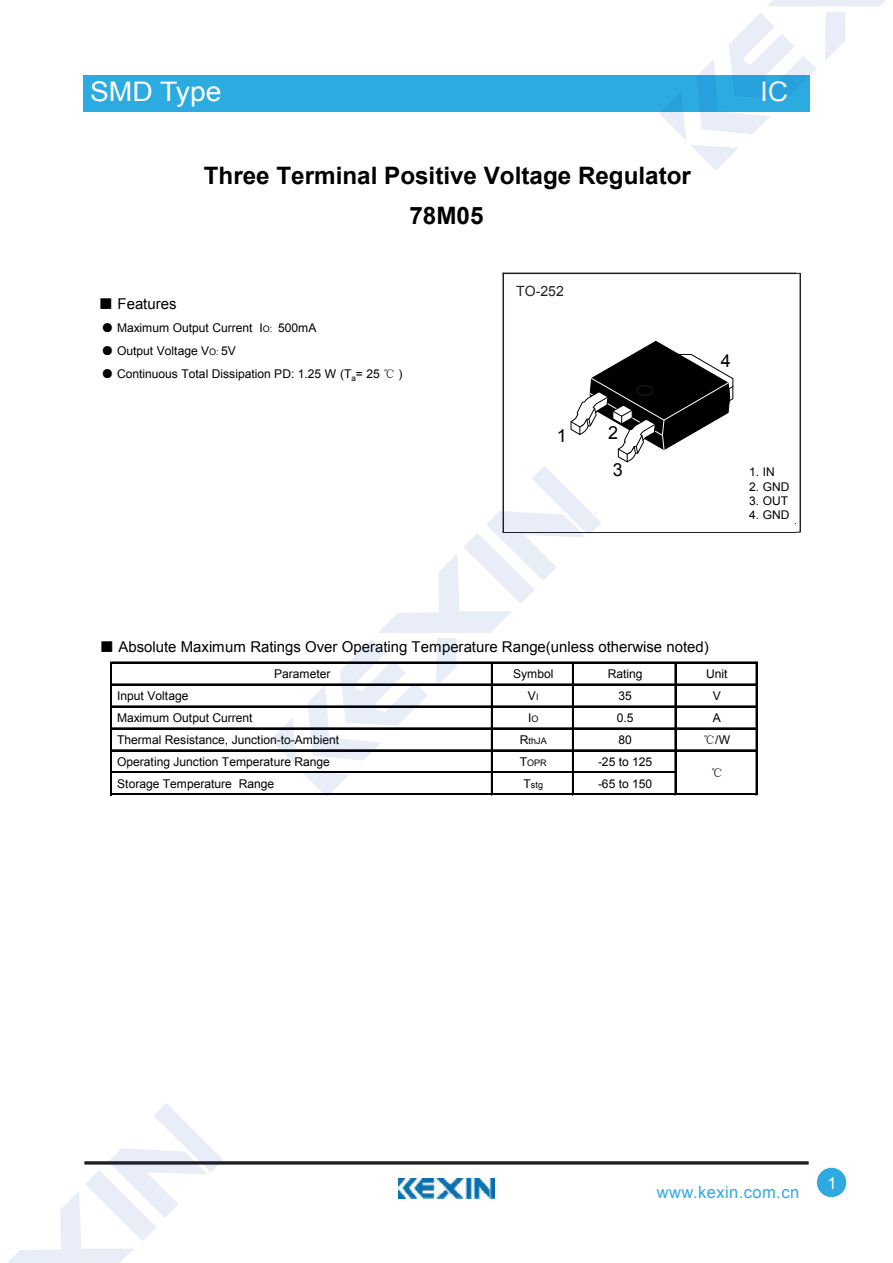
<style>
.page{position:relative;width:893px;height:1263px;background:#fff}
.page>*{position:absolute;margin:0;border:0;box-sizing:border-box;transform-origin:0 0}
.t1{font:27px "Arial";color:#fff;scale:1.05 1}
.t2{font:27px "Arial";color:#fff;scale:1.06 1}
.t3{font:700 24px/39.3px "Arial";color:#000;text-align:center}
.t4{font:18px "Arial";color:#000}
.t5{font:16.5px "Arial";letter-spacing:.025em;color:#2eaae1}
.t6{font:16.5px "Arial";color:#fff}
.t7{font:15px "Arial";color:#000}
.t8{font:14.1px "Arial";color:#221f1f}
.t9{font:12px "Arial";letter-spacing:-.005em;color:#000}
.t10{font:12px "Sim Sun";color:#000}
.t11{font:9px "Arial";color:#000}
.s1{font-family:"Sim Sun"}
.s2{font-size:9px}
.s3{font-size:12px}
</style>
<div class="page">
<svg style="left:223px;top:1161px;width:586px;height:4px;background:#433f40"></svg>
<div style="left:817px;top:1168px;width:29px;height:29px;background:#2eaae1;border-radius:50%"></div>
<img style="left:399px;top:1179px;width:95px;height:19px">
<div style="left:83px;top:75px;width:727px;height:37px;background:#2cabe1"></div>
<div style="left:503px;top:273px;width:293px;height:1px;border:1px solid #221f1f"></div>
<hr style="left:800px;top:273px;width:1px;height:259px;background:#221f1f">
<hr style="left:503px;top:532px;width:293px;height:1px;background:#221f1f">
<hr style="left:503px;top:273px;width:1px;height:259px;background:#221f1f">
<hr style="left:110px;top:662px;width:1px;height:133px;background:#000">
<hr style="left:111px;top:662px;width:1px;height:133px;background:#000">
<hr style="left:756px;top:663px;width:1px;height:132px;background:#000">
<hr style="left:112px;top:662px;width:645px;height:1px;background:#000">
<hr style="left:112px;top:684px;width:645px;height:1px;background:#000">
<hr style="left:112px;top:706px;width:645px;height:1px;background:#000">
<hr style="left:112px;top:728px;width:645px;height:1px;background:#000">
<hr style="left:112px;top:750px;width:645px;height:1px;background:#000">
<hr style="left:112px;top:772px;width:564px;height:1px;background:#000">
<hr style="left:112px;top:793px;width:645px;height:1px;background:#000">
<hr style="left:112px;top:794px;width:645px;height:1px;background:#000">
<svg style="left:270px;top:341px;width:463px;height:456px"></svg>
<svg style="left:659px;top:0;width:227px;height:170px"></svg>
<svg style="left:7px;top:1103px;width:216px;height:160px"></svg>
<h1 class="t1" style="left:90px;top:74px;width:127px">SMD Type</h1>
<h1 class="t2" style="left:760px;top:74px;width:28px">IC</h1>
<h1 class="t1" style="left:95px;top:89px;width:127px">SMD Type</h1>
<h2 class="t3" style="left:204px;top:157px;width:489px">Three Terminal Positive Voltage Regulator<br>78M05</h2>
<p class="t7" style="left:98px;top:294px;width:80px"><span class="s1">■</span> Features</p>
<p class="t9" style="left:102px;top:320px;width:216px"><span class="s1">●</span> Maximum Output Current I<span class="s2">O:</span> 500mA</p>
<p class="t9" style="left:102px;top:343px;width:136px"><span class="s1">●</span> Output Voltage V<span class="s2">O:</span> 5V</p>
<p class="t9" style="left:102px;top:366px;width:302px"><span class="s1">●</span> Continuous Total Dissipation PD: 1.25 W (T<sub>a</sub>= 25 <span class="s1">℃</span> )</p>
<p class="t8" style="left:516px;top:282px;width:49px">TO-252</p>
<h3 class="t4" style="left:557px;top:424px;width:12px">1</h3>
<h3 class="t4" style="left:608px;top:420px;width:12px">2</h3>
<h3 class="t4" style="left:613px;top:458px;width:12px">3</h3>
<h3 class="t4" style="left:721px;top:348px;width:12px">4</h3>
<p class="t9" style="left:749px;top:464px;width:27px">1. IN</p>
<p class="t9" style="left:749px;top:479px;width:42px">2. GND</p>
<p class="t9" style="left:749px;top:493px;width:40px">3. OUT</p>
<p class="t9" style="left:749px;top:507px;width:42px">4. GND</p>
<p class="t7" style="left:99px;top:637px;width:611px"><span class="s1">■</span> Absolute Maximum Ratings Over Operating Temperature Range(unless otherwise noted)</p>
<p class="t9" style="left:274px;top:666px;width:58px">Parameter</p>
<p class="t9" style="left:513px;top:666px;width:42px">Symbol</p>
<p class="t9" style="left:608px;top:666px;width:36px">Rating</p>
<p class="t9" style="left:706px;top:666px;width:23px">Unit</p>
<p class="t9" style="left:117px;top:688px;width:73px">Input Voltage</p>
<p class="t9" style="left:528px;top:688px;width:12px">V<span class="s2">I</span></p>
<p class="t9" style="left:618px;top:688px;width:15px">35</p>
<p class="t9" style="left:713px;top:688px;width:10px">V</p>
<p class="t9" style="left:117px;top:710px;width:137px">Maximum Output Current</p>
<p class="t9" style="left:528px;top:710px;width:12px">I<span class="s2">O</span></p>
<p class="t9" style="left:617px;top:710px;width:18px">0.5</p>
<p class="t9" style="left:713px;top:710px;width:10px">A</p>
<p class="t9" style="left:117px;top:732px;width:223px">Thermal Resistance, Junction-to-Ambient</p>
<p class="t11" style="left:520px;top:735px;width:28px"><span class="s3">R</span>thJA</p>
<p class="t9" style="left:618px;top:732px;width:15px">80</p>
<p class="t9" style="left:117px;top:754px;width:214px">Operating Junction Temperature Range</p>
<p class="t11" style="left:520px;top:757px;width:28px"><span class="s3">T</span>OPR</p>
<p class="t9" style="left:598px;top:754px;width:56px">-25 to 125</p>
<p class="t9" style="left:117px;top:776px;width:158px">Storage Temperature Range</p>
<p class="t11" style="left:523px;top:779px;width:21px"><span class="s3">T</span>stg</p>
<p class="t9" style="left:598px;top:776px;width:56px">-65 to 150</p>
<p class="t9" style="left:703px;top:731px;width:28px"><span class="s1">℃</span>/W</p>
<p class="t10" style="left:711px;top:767px;width:14px">℃</p>
<h3 class="t5" style="left:657px;top:1181px;width:144px">www.kexin.com.cn</h3>
<h3 class="t6" style="left:827px;top:1172px;width:11px">1</h3>
</div>
